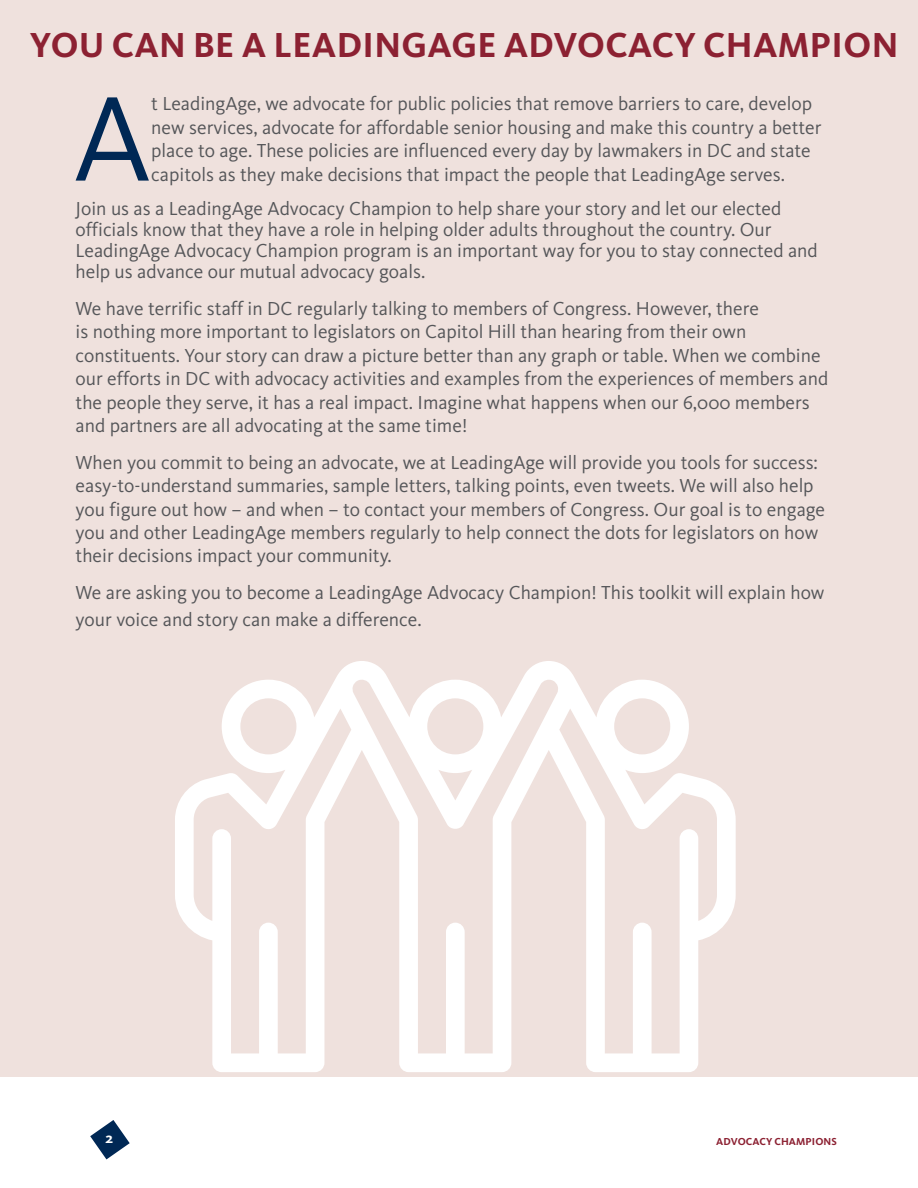
<style>
.page{position:relative;width:918px;height:1188px;background:#fff}
.page>*{position:absolute;margin:0;border:0;box-sizing:border-box;transform-origin:0 0}
.TEXT__125_before{font:124.95px "Kievit OT";color:#002855}
.Heading_2{font:700 36px "Kievit OT";letter-spacing:.01em;color:#8c2132}
.TEXT__125_before-2{font:19.5px/23.4px "Kievit OT";color:#555659}
.t1{font:700 15px "Kievit OT";color:#fff}
.t2{font:700 10.5px "Kievit OT";letter-spacing:.01em;color:#8c2132}
</style>
<div class="page">
<svg style="left:90px;top:1120px;width:40px;height:39px"></svg>
<div style="left:0;top:0;width:918px;height:1076px;background:#efe1dd"></div>
<svg style="left:175px;top:661px;width:561px;height:411px"></svg>
<p class="Heading_2" style="left:30px;top:23px;width:870px">YOU CAN BE A LEADINGAGE ADVOCACY CHAMPION</p>
<p class="TEXT__125_before" style="left:73px;top:63px;width:80px">A</p>
<p class="TEXT__125_before-2" style="left:151px;top:92px;width:672px">t LeadingAge, we advocate for public policies that remove barriers to care, develop new services, advocate for affordable senior housing and make this country a better place to age. These policies are influenced every day by lawmakers in DC and state capitols as they make decisions that impact the people that LeadingAge serves.</p>
<p class="TEXT__125_before-2" style="left:76px;top:198px;width:744px;line-height:21px">Join us as a LeadingAge Advocacy Champion to help share your story and let our elected officials know that they have a role in helping older adults throughout the country. Our LeadingAge Advocacy Champion program is an important way for you to stay connected and help us advance our mutual advocacy goals.</p>
<p class="TEXT__125_before-2" style="left:76px;top:297px;width:754px">We have terrific staff in DC regularly talking to members of Congress. However, there<br>is nothing more important to legislators on Capitol Hill than hearing from their own constituents. Your story can draw a picture better than any graph or table. When we combine our efforts in DC with advocacy activities and examples from the experiences of members and the people they serve, it has a real impact. Imagine what happens when our 6,000 members and partners are all advocating at the same time!</p>
<p class="TEXT__125_before-2" style="left:76px;top:450px;width:751px">When you commit to being an advocate, we at LeadingAge will provide you tools for success: easy-to-understand summaries, sample letters, talking points, even tweets. We will also help you figure out how – and when – to contact your members of Congress. Our goal is to engage you and other LeadingAge members regularly to help connect the dots for legislators on how their decisions impact your community.</p>
<p class="TEXT__125_before-2" style="left:76px;top:579px;width:750px;line-height:27px">We are asking you to become a LeadingAge Advocacy Champion! This toolkit will explain how your voice and story can make a difference.</p>
<p class="t1" style="left:105px;top:1129px;width:9px">2</p>
<p class="t2" style="left:716px;top:1135px;width:122px">ADVOCACY CHAMPIONS</p>
</div>
